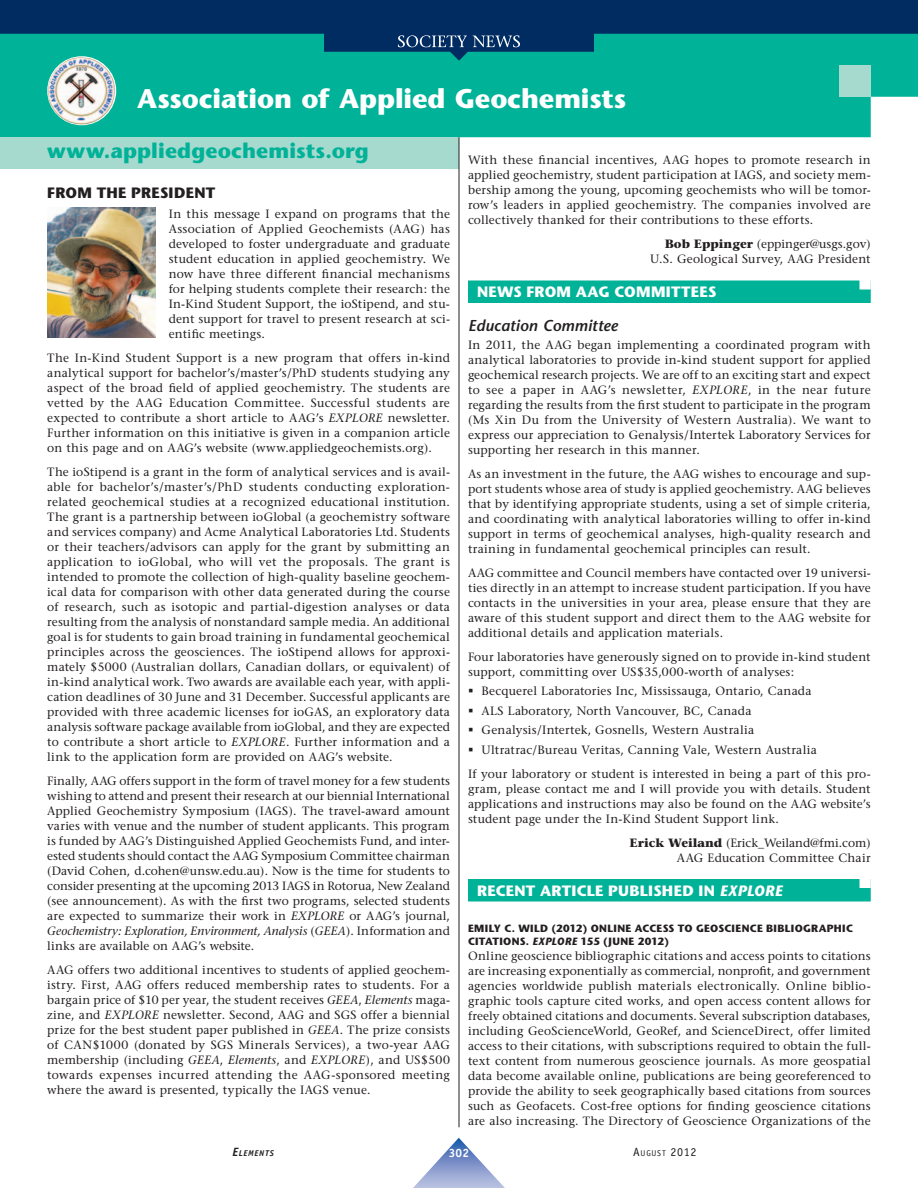
<style>
.page{position:relative;width:918px;height:1188px;background:#fff}
.page>*{position:absolute;margin:0;border:0;box-sizing:border-box;transform-origin:0 0}
.t1{font:700 27px "Stone Sans";letter-spacing:-.005em;color:#fff}
.t2{font:700 21px "Stone Sans";letter-spacing:.005em;color:#00b297}
.t3{font:italic 600 15.75px "Stone Sans";letter-spacing:.005em;color:#231f20}
.t4{font:700 15px "Stone Sans";letter-spacing:.015em;color:#fff}
.t5{font:700 15px "Stone Sans";letter-spacing:.02em;color:#231f20}
.t6{font:12px/15px "Stone Serif";letter-spacing:.015em;color:#231f20;text-align:justify}
.t7{font:12px "Officina Sans";color:#231f20}
.t8{font:700 12px "Officina Sans";color:#fff}
.t9{font:700 10.5px/13.5px "Stone Sans";letter-spacing:.03em;color:#231f20}
.t10{font:italic 700 8.4px "Officina Sans";letter-spacing:.08em;color:#231f20}
.s1{font-style:italic}
.s2{font-weight:700}
.s3{font-size:12px}
.s4{font-size:8.4px}
</style>
<div class="page">
<img style="left:47px;top:208px;width:108px;height:129px">
<div style="left:0;top:61px;width:918px;height:76px;background:#00b297"></div>
<div style="left:0;top:137px;width:459px;height:32px;background:#a7dacf"></div>
<div style="left:839px;top:65px;width:32px;height:32px;background:#a7dacf"></div>
<img style="left:47px;top:57px;width:69px;height:68px;border-radius:50%">
<hr style="left:459px;top:137px;width:1px;height:990px;background:#231f20">
<div style="left:468px;top:280px;width:403px;height:23px;background:#00b297"></div>
<div style="left:860px;top:279px;width:11px;height:11px;background:#fff"></div>
<div style="left:468px;top:879px;width:403px;height:23px;background:#00b297"></div>
<div style="left:860px;top:878px;width:11px;height:10px;background:#fff"></div>
<svg style="left:413px;top:1138px;width:92px;height:50px"></svg>
<svg style="left:0;top:0;width:918px;height:61px;background:#005d75"></svg>
<svg style="left:398px;top:35px;width:122px;height:12px"></svg>
<h1 class="t1" style="left:137px;top:88px;width:491px">Association of Applied Geochemists</h1>
<h2 class="t2" style="left:47px;top:143px;width:323px">www.appliedgeochemists.org</h2>
<p class="t5" style="left:47px;top:187px;width:169px">FROM THE PRESIDENT</p>
<p class="t6" style="left:169px;top:207px;width:283px">In this message I expand on programs that the Association of Applied Geochemists (AAG) has developed to foster undergraduate and graduate student education in applied geochemistry. We now have three different financial mechanisms for helping students complete their research: the In-Kind Student Support, the ioStipend, and stu&shy;dent support for travel to present research at sci&shy;entific meetings.</p>
<p class="t6" style="left:47px;top:351px;width:404px">The In-Kind Student Support is a new program that offers in-kind analytical support for bachelor’s/master’s/PhD students studying any aspect of the broad field of applied geochemistry. The students are vetted by the AAG Education Committee. Successful students are expected to contribute a short article to AAG’s <span class="s1">EXPLORE</span> newsletter.<br>Further information on this initiative is given in a companion article on this page and on AAG’s website (www.appliedgeochemists.org).</p>
<p class="t6" style="left:47px;top:465px;width:404px">The ioStipend is a grant in the form of analytical services and is avail&shy;able for bachelor’s/master’s/PhD students conducting exploration&shy;related geochemical studies at a recognized educational institution.<br>The grant is a partnership between ioGlobal (a geochemistry software and services company) and Acme Analytical Laboratories Ltd. Students or their teachers/advisors can apply for the grant by submitting an application to ioGlobal, who will vet the proposals. The grant is intended to promote the collection of high-quality baseline geochem&shy;ical data for comparison with other data generated during the course of research, such as isotopic and partial-digestion analyses or data resulting from the analysis of nonstandard sample media. An additional goal is for students to gain broad training in fundamental geochemical principles across the geosciences. The ioStipend allows for approxi&shy;mately $5000 (Australian dollars, Canadian dollars, or equivalent) of in-kind analytical work. Two awards are available each year, with appli&shy;cation deadlines of 30 June and 31 December. Successful applicants are provided with three academic licenses for ioGAS, an exploratory data analysis software package available from ioGlobal, and they are expected to contribute a short article to <span class="s1">EXPLORE</span>. Further information and a link to the application form are provided on AAG’s website.</p>
<p class="t6" style="left:47px;top:774px;width:404px">Finally, AAG offers support in the form of travel money for a few students wishing to attend and present their research at our biennial International Applied Geochemistry Symposium (IAGS). The travel-award amount varies with venue and the number of student applicants. This program is funded by AAG’s Distinguished Applied Geochemists Fund, and inter&shy;ested students should contact the AAG Symposium Committee chairman (David Cohen, d.cohen@unsw.edu.au). Now is the time for students to consider presenting at the upcoming 2013 IAGS in Rotorua, New Zealand (see announcement). As with the first two programs, selected students are expected to summarize their work in <span class="s1">EXPLORE</span> or AAG’s journal, <span class="s1">Geochemistry: Exploration, Environment, Analysis</span> (<span class="s1">GEEA</span>). Information and links are available on AAG’s website.</p>
<p class="t6" style="left:47px;top:963px;width:404px">AAG offers two additional incentives to students of applied geochem&shy;istry. First, AAG offers reduced membership rates to students. For a bargain price of $10 per year, the student receives <span class="s1">GEEA</span>, <span class="s1">Elements</span> maga&shy;zine, and <span class="s1">EXPLORE</span> newsletter. Second, AAG and SGS offer a biennial prize for the best student paper published in <span class="s1">GEEA</span>. The prize consists of CAN$1000 (donated by SGS Minerals Services), a two-year AAG membership (including <span class="s1">GEEA</span>, <span class="s1">Elements</span>, and <span class="s1">EXPLORE</span>), and US$500 towards expenses incurred attending the AAG-sponsored meeting where the award is presented, typically the IAGS venue.</p>
<p class="t6" style="left:468px;top:154px;width:404px">With these financial incentives, AAG hopes to promote research in applied geochemistry, student participation at IAGS, and society mem&shy;bership among the young, upcoming geochemists who will be tomor&shy;row’s leaders in applied geochemistry. The companies involved are collectively thanked for their contributions to these efforts.</p>
<p class="t6" style="left:650px;top:238px;width:222px;text-align:right"><span class="s2">Bob Eppinger</span> (eppinger@usgs.gov)<br>U.S. Geological Survey, AAG President</p>
<p class="t4" style="left:477px;top:286px;width:241px">NEWS FROM AAG COMMITTEES</p>
<h3 class="t3" style="left:468px;top:319px;width:151px">Education Committee</h3>
<p class="t6" style="left:468px;top:338px;width:404px">In 2011, the AAG began implementing a coordinated program with analytical laboratories to provide in- kind student support for applied geochemical research projects. We are off to an exciting start and expect to see a paper in AAG’s newsletter, <span class="s1">EXPLORE</span>, in the near future regarding the results from the first student to participate in the program (Ms Xin Du from the University of Western Australia). We want to express our appreciation to Genalysis/Intertek Laboratory Services for supporting her research in this manner.</p>
<p class="t6" style="left:468px;top:467px;width:404px">As an investment in the future, the AAG wishes to encourage and sup&shy;port students whose area of study is applied geochemistry. AAG believes that by identifying appropriate students, using a set of simple criteria, and coordinating with analytical laboratories willing to offer in-kind support in terms of geochemical analyses, high-quality research and training in fundamental geochemical principles can result.</p>
<p class="t6" style="left:468px;top:566px;width:404px">AAG committee and Council members have contacted over 19 universi&shy;ties directly in an attempt to increase student participation. If you have contacts in the universities in your area, please ensure that they are aware of this student support and direct them to the AAG website for additional details and application materials.</p>
<p class="t6" style="left:468px;top:650px;width:404px">Four laboratories have generously signed on to provide in-kind student support, committing over US$35,000-worth of analyses:</p>
<p class="t6" style="left:482px;top:683px;width:337px;line-height:19.5px;text-align:left">Becquerel Laboratories Inc, Mississauga, Ontario, Canada ALS Laboratory, North Vancouver, BC, Canada Genalysis/Intertek, Gosnells, Western Australia Ultratrac/Bureau Veritas, Canning Vale, Western Australia</p>
<p class="t6" style="left:468px;top:767px;width:404px">If your laboratory or student is interested in being a part of this pro&shy;gram, please contact me and I will provide you with details. Student applications and instructions may also be found on the AAG website’s student page under the In-Kind Student Support link.</p>
<p class="t6" style="left:630px;top:836px;width:243px;text-align:right"><span class="s2">Erick Weiland</span> (Erick_Weiland@fmi.com)<br>AAG Education Committee Chair</p>
<p class="t4" style="left:477px;top:884px;width:307px">RECENT ARTICLE PUBLISHED IN <span class="s1">EXPLORE</span></p>
<p class="t9" style="left:468px;top:922px;width:387px">EMILY C. WILD (2012) ONLINE ACCESS TO GEOSCIENCE BIBLIOGRAPHIC<br>CITATIONS. <span class="s1">EXPLORE</span> 155 (JUNE 2012)</p>
<p class="t6" style="left:468px;top:950px;width:404px">Online geoscience bibliographic citations and access points to citations are increasing exponentially as commercial, nonprofit, and government agencies worldwide publish materials electronically. Online biblio&shy;graphic tools capture cited works, and open access content allows for freely obtained citations and documents. Several subscription databases, including GeoScienceWorld, GeoRef, and ScienceDirect, offer limited access to their citations, with subscriptions required to obtain the full&shy;text content from numerous geoscience journals. As more geospatial data become available online, publications are being georeferenced to provide the ability to seek geographically based citations from sources such as Geofacets. Cost-free options for finding geoscience citations are also increasing. The Directory of Geoscience Organizations of the</p>
<p class="t10" style="left:232px;top:1150px;width:43px"><span class="s3">E</span>LEMENTS</p>
<p class="t8" style="left:449px;top:1149px;width:22px">302</p>
<p class="t7" style="left:633px;top:1147px;width:65px">A<span class="s4">UGUST</span> 2012</p>
</div>
